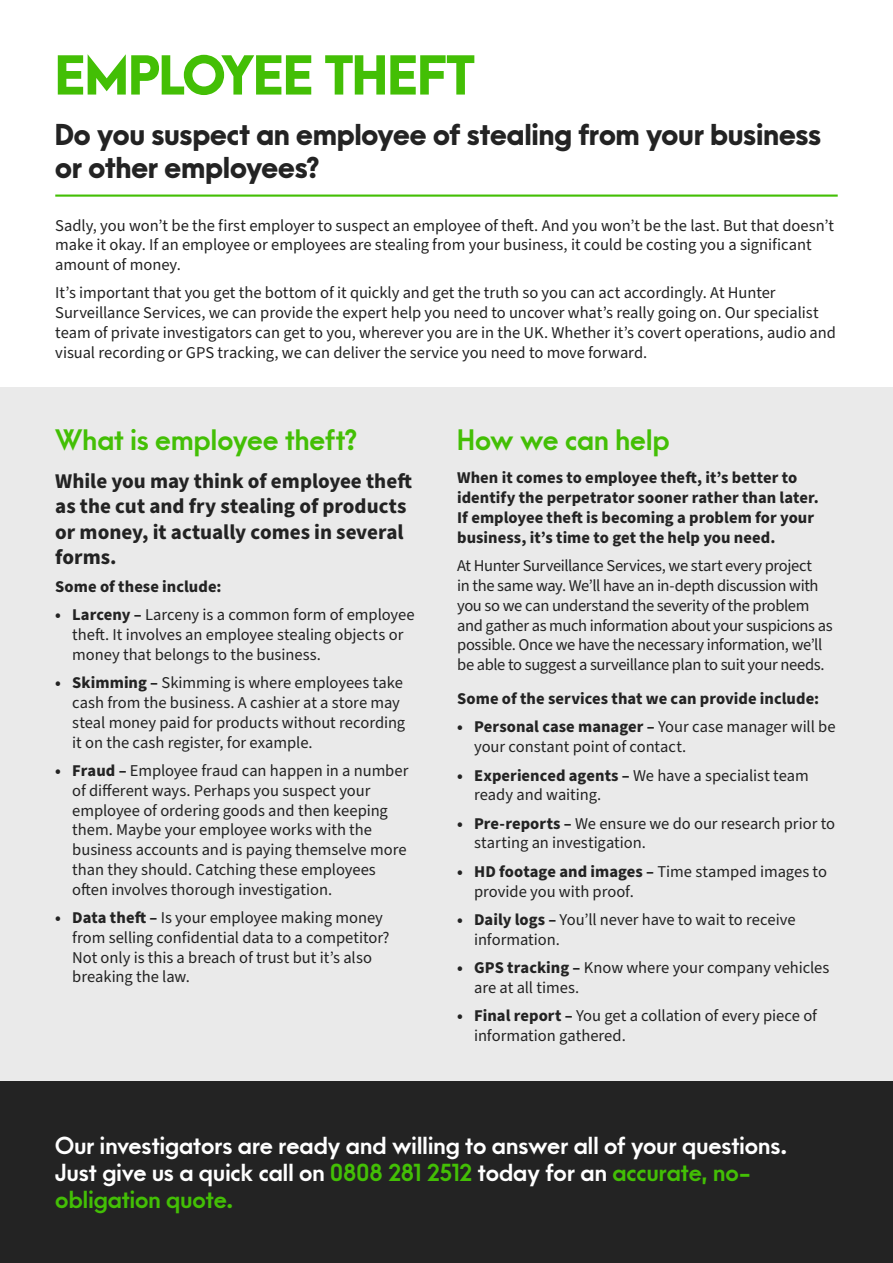
<style>
.page{position:relative;width:893px;height:1263px;background:#fff}
.page>*{position:absolute;margin:0;border:0;box-sizing:border-box;transform-origin:0 0}
.t1{font:900 51px "Arca Majora";letter-spacing:.005em;color:#43bf05}
.t2{font:900 27px/32.4px "Arca Majora";letter-spacing:.005em;color:#232323}
.t3{font:700 27px "Arca Majora";color:#43bf05}
.t4{font:700 22.5px/27px "Arca Majora";color:#fff}
.t5{font:700 21px/25.2px "Source Sans Pro";color:#232323}
.t6{font:16.5px/19.8px "Source Sans Pro";letter-spacing:-.005em;color:#232323}
.t7{font:16.5px/19.8px "Source Sans Pro";letter-spacing:-.025em;color:#232323}
.t8{font:700 16.5px/19.8px "Source Sans Pro";letter-spacing:.005em;color:#232323}
.s1{font-weight:700}
.s2{color:#43bf05}
</style>
<div class="page">
<div style="left:0;top:388px;width:893px;height:693px;background:#eaeaea"></div>
<hr style="left:55px;top:195px;width:783px;height:2px;background:#43bf05">
<div style="left:0;top:1081px;width:893px;height:182px;background:#232323"></div>
<h1 class="t1" style="left:55px;top:35px;width:421px">EMPLOYEE THEFT</h1>
<h2 class="t2" style="left:55px;top:116px;width:767px">Do you suspect an employee of stealing from your business or other employees?</h2>
<p class="t6" style="left:55px;top:216px;width:780px">Sadly, you won’t be the first employer to suspect an employee of theft. And you won’t be the last. But that doesn’t make it okay. If an employee or employees are stealing from your business, it could be costing you a significant amount of money.</p>
<p class="t6" style="left:55px;top:284px;width:782px">It’s important that you get the bottom of it quickly and get the truth so you can act accordingly. At Hunter Surveillance Services, we can provide the expert help you need to uncover what’s really going on. Our specialist team of private investigators can get to you, wherever you are in the UK. Whether it’s covert operations, audio and visual recording or GPS tracking, we can deliver the service you need to move forward.</p>
<h2 class="t3" style="left:55px;top:418px;width:303px">What is employee theft?</h2>
<p class="t5" style="left:55px;top:469px;width:358px">While you may think of employee theft as the cut and fry stealing of products or money, it actually comes in several forms.</p>
<p class="t8" style="left:55px;top:577px;width:168px">Some of these include:</p>
<p class="t6" style="left:72px;top:605px;width:344px;text-indent:-17px"><span class="s1">• Larceny –</span> Larceny is a common form of employee theft. It involves an employee stealing objects or money that belongs to the business.</p>
<p class="t6" style="left:72px;top:673px;width:335px;text-indent:-17px"><span class="s1">• Skimming –</span> Skimming is where employees take cash from the business. A cashier at a store may steal money paid for products without recording it on the cash register, for example.</p>
<p class="t6" style="left:72px;top:761px;width:338px;text-indent:-17px"><span class="s1">• Fraud –</span> Employee fraud can happen in a number of different ways. Perhaps you suspect your employee of ordering goods and then keeping them. Maybe your employee works with the business accounts and is paying themselve more than they should. Catching these employees often involves thorough investigation.</p>
<p class="t6" style="left:72px;top:908px;width:319px;text-indent:-17px"><span class="s1">• Data theft –</span> Is your employee making money from selling confidential data to a competitor?<br>Not only is this a breach of trust but it’s also breaking the law.</p>
<h2 class="t3" style="left:457px;top:418px;width:214px">How we can help</h2>
<p class="t8" style="left:457px;top:468px;width:363px">When it comes to employee theft, it’s better to identify the perpetrator sooner rather than later.<br>If employee theft is becoming a problem for your business, it’s time to get the help you need.</p>
<p class="t7" style="left:457px;top:556px;width:377px">At Hunter Surveillance Services, we start every project<br>in the same way. We’ll have an in-depth discussion with you so we can understand the severity of the problem and gather as much information about your suspicions as possible. Once we have the necessary information, we’ll be able to suggest a surveillance plan to suit your needs.</p>
<p class="t8" style="left:457px;top:689px;width:364px">Some of the services that we can provide include:</p>
<p class="t6" style="left:474px;top:717px;width:363px;text-indent:-17px"><span class="s1">• Personal case manager –</span> Your case manager will be your constant point of contact.</p>
<p class="t6" style="left:474px;top:766px;width:336px;text-indent:-17px"><span class="s1">• Experienced agents –</span> We have a specialist team ready and waiting.</p>
<p class="t6" style="left:474px;top:814px;width:362px;text-indent:-17px"><span class="s1">• Pre-reports –</span> We ensure we do our research prior to starting an investigation.</p>
<p class="t6" style="left:474px;top:862px;width:354px;text-indent:-17px"><span class="s1">• HD footage and images –</span> Time stamped images to provide you with proof.</p>
<p class="t6" style="left:474px;top:910px;width:323px;text-indent:-17px"><span class="s1">• Daily logs –</span> You’ll never have to wait to receive information.</p>
<p class="t6" style="left:474px;top:958px;width:357px;text-indent:-17px"><span class="s1">• GPS tracking –</span> Know where your company vehicles are at all times.</p>
<p class="t6" style="left:474px;top:1006px;width:344px;text-indent:-17px"><span class="s1">• Final report –</span> You get a collation of every piece of information gathered.</p>
<h3 class="t4" style="left:55px;top:1130px;width:734px">Our investigators are ready and willing to answer all of your questions.<br>Just give us a quick call on <span class="s2">0808 281 2512</span> today for an <span class="s2">accurate, no&shy;obligation quote.</span></h3>
</div>
